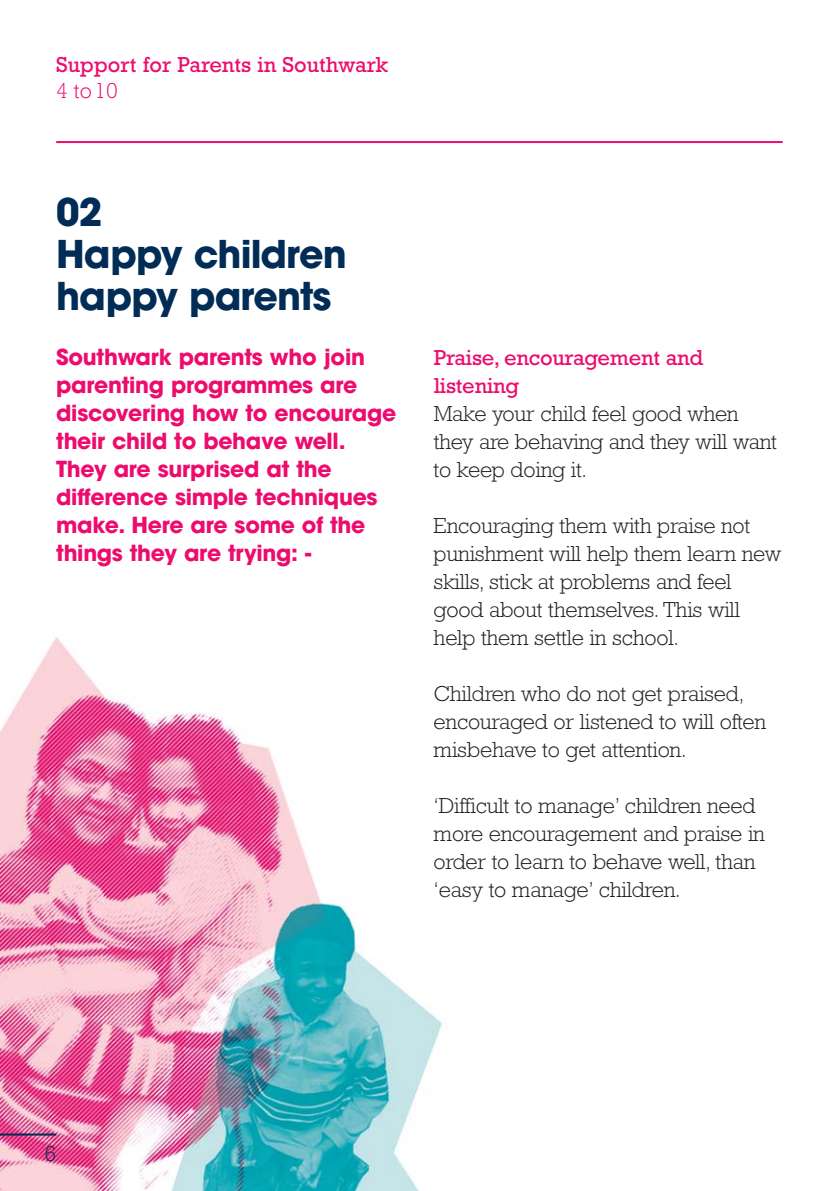
<style>
.page{position:relative;width:840px;height:1191px;background:#fff}
.page>*{position:absolute;margin:0;border:0;box-sizing:border-box;transform-origin:0 0}
.t1{font:700 38px/42px "Avant Garde";letter-spacing:-.025em;color:#002c55}
.t2{font:300 22px/28px "Rockwell";letter-spacing:-.01em;color:#231f20}
.t3{font:700 22px/28px "Avant Garde";letter-spacing:-.015em;color:#ed0c6d}
.t4{font:22px/28px "Rockwell";letter-spacing:-.01em;color:#ed0c6d}
.t5{font:300 22px "Rockwell";color:#ed0c6d}
.t6{font:300 22px "Rockwell";color:#002c55}
</style>
<div class="page">
<img style="left:1px;top:637px;width:442px;height:554px">
<hr style="left:56px;top:141px;width:726px;height:2px;background:#ed0c6d">
<hr style="left:0;top:1133px;width:56px;height:2px;background:#002c55">
<p class="t4" style="left:56px;top:53px;width:333px">Support for Parents in Southwark</p>
<p class="t5" style="left:56px;top:83px;width:63px">4 to10</p>
<h2 class="t1" style="left:56px;top:194px;width:292px">02<br>Happy children happy parents</h2>
<p class="t3" style="left:56px;top:345px;width:341px">Southwark parents who join parenting programmes are discovering how to encourage their child to behave well.<br>They are surprised at the difference simple techniques make. Here are some of the things they are trying: -</p>
<p class="t4" style="left:433px;top:346px;width:271px">Praise, encouragement and listening</p>
<p class="t2" style="left:433px;top:402px;width:344px">Make your child feel good when they are behaving and they will want to keep doing it.</p>
<p class="t2" style="left:433px;top:514px;width:349px">Encouraging them with praise not punishment will help them learn new skills, stick at problems and feel good about themselves. This will help them settle in school.</p>
<p class="t2" style="left:433px;top:682px;width:334px">Children who do not get praised, encouraged or listened to will often misbehave to get attention.</p>
<p class="t2" style="left:433px;top:794px;width:332px">‘Difficult to manage’ children need more encouragement and praise in order to learn to behave well, than ‘easy to manage’ children.</p>
<p class="t6" style="left:44px;top:1145px;width:13px">6</p>
</div>
